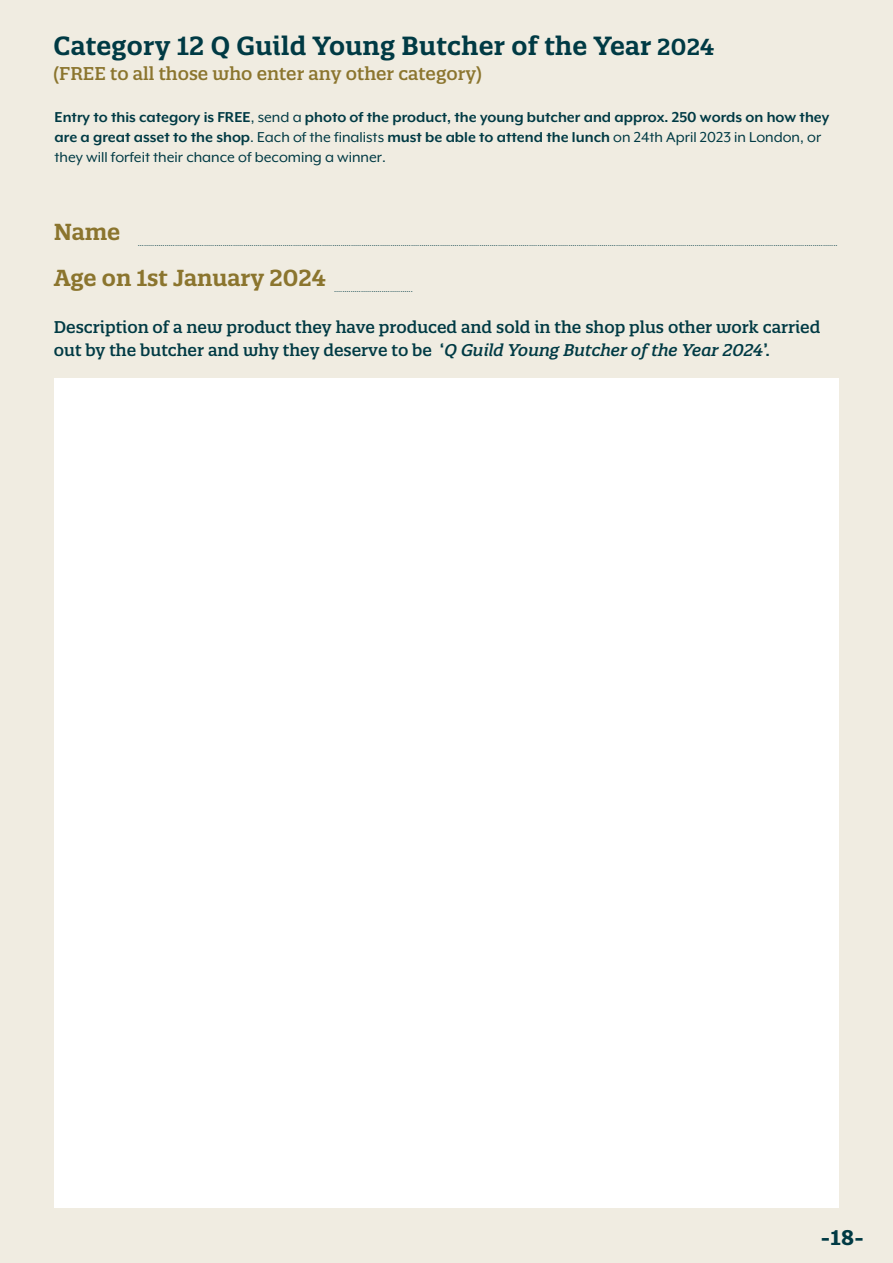
<style>
.page{position:relative;width:893px;height:1263px;background:#f0ece1}
.page>*{position:absolute;margin:0;border:0;box-sizing:border-box;transform-origin:0 0}
.t1{font:600 25.5px "Quatro Slab";letter-spacing:.01em;color:#003a44}
.t2{font:600 22.5px "Quatro Slab";color:#8b752e}
.t3{font:700 20.55px "Quatro Slab";color:#003a44}
.t4{font:500 18px "Quatro Slab";color:#8b752e}
.t5{font:700 16.5px/19.8px "Mr Eaves XL Mod OT";color:#003a44}
.t6{font:500 16.5px/22.5px "Quatro Slab";color:#003a44}
.t7{font:9px "Mr Eaves XL Mod OT";color:#003a44}
.s1{font-size:22.5px}
.s2{font-weight:400}
.s3{font-style:italic}
</style>
<div class="page">
<div style="left:54px;top:378px;width:785px;height:830px;background:#fff"></div>
<p class="t1" style="left:54px;top:29px;width:662px">Category 12 Q Guild Young Butcher of the Year <span class="s1">2024</span></p>
<p class="t4" style="left:54px;top:62px;width:430px">(FREE to all those who enter any other category)</p>
<p class="t5" style="left:54px;top:107px;width:776px">Entry to this category is FREE<span class="s2">, send a</span> photo of the product, the young butcher and approx. 250 words on how they are a great asset to the shop<span class="s2">. Each of the finalists</span> must be able to attend the lunch <span class="s2">on 24th April 2023 in London, or they will forfeit their chance of becoming a winner.</span></p>
<p class="t2" style="left:54px;top:218px;width:68px">Name</p>
<p class="t7" style="left:138px;top:238px;width:701px">..................................................................................................................................................................................................................................................................................................................................................</p>
<p class="t2" style="left:54px;top:264px;width:274px">Age on 1st January 2024</p>
<p class="t7" style="left:334px;top:285px;width:80px">......................................</p>
<p class="t6" style="left:54px;top:316px;width:768px">Description of a new product they have produced and sold in the shop plus other work carried out by the butcher and why they deserve to be ‘<span class="s3">Q Guild Young Butcher of the Year 2024</span>’.</p>
<h3 class="t3" style="left:821px;top:1224px;width:44px">-18-</h3>
</div>
